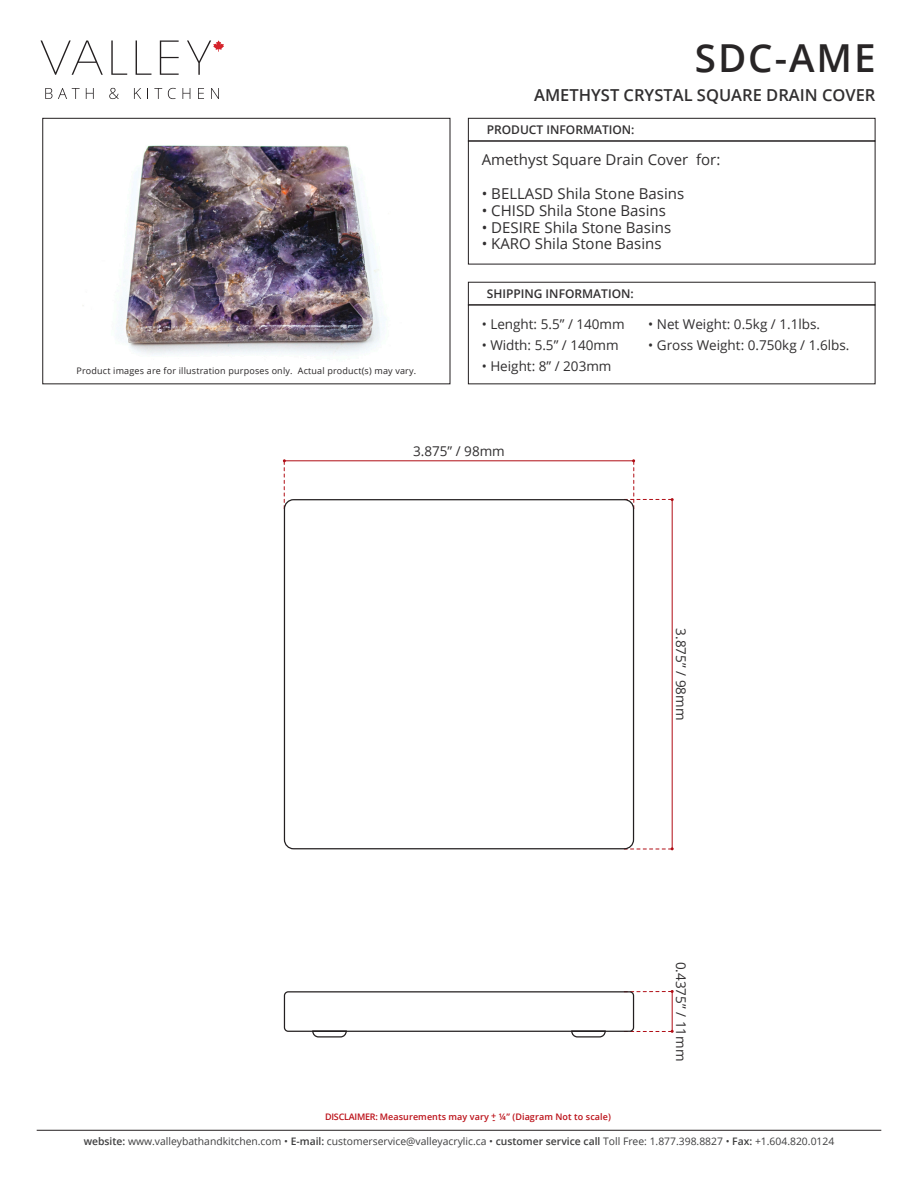
<style>
.page{position:relative;width:918px;height:1188px;background:#fff}
.page>*{position:absolute;margin:0;border:0;box-sizing:border-box;transform-origin:0 0}
.t1{font:600 38.55px "Open Sans";letter-spacing:.05em;color:#282526}
.t2{font:600 16.5px "Open Sans";color:#312f30}
.t3{font:15px "Open Sans";color:#312f30}
.t4{font:13.5px "Open Sans";color:#312f30}
.t5{font:600 12px "Open Sans";color:#312f30}
.t6{font:10.35px "Open Sans";color:#3e3e3f}
.t7{font:9px "Open Sans";letter-spacing:.02em;color:#282526}
.t8{font:600 9px "Open Sans";letter-spacing:.01em;color:#bb1018}
.s1{font-weight:600}
</style>
<div class="page">
<hr style="left:37px;top:1130px;width:844px;height:1px;background:#231f20">
<svg style="left:45px;top:88px;width:7px;height:11px"></svg>
<svg style="left:58px;top:88px;width:22px;height:11px"></svg>
<svg style="left:86px;top:88px;width:8px;height:11px"></svg>
<svg style="left:109px;top:88px;width:10px;height:11px"></svg>
<svg style="left:134px;top:88px;width:7px;height:11px"></svg>
<svg style="left:154px;top:88px;width:8px;height:11px"></svg>
<svg style="left:168px;top:88px;width:8px;height:11px"></svg>
<svg style="left:182px;top:88px;width:8px;height:11px"></svg>
<svg style="left:198px;top:88px;width:6px;height:11px"></svg>
<svg style="left:211px;top:88px;width:8px;height:11px"></svg>
<svg style="left:40px;top:40px;width:63px;height:35px"></svg>
<svg style="left:111px;top:41px;width:16px;height:34px"></svg>
<svg style="left:136px;top:41px;width:15px;height:34px"></svg>
<svg style="left:160px;top:41px;width:19px;height:34px"></svg>
<svg style="left:187px;top:41px;width:37px;height:34px"></svg>
<img style="left:82px;top:145px;width:305px;height:210px">
<div style="left:42px;top:118px;width:408px;height:266px;border:1px solid #231f20"></div>
<div style="left:468px;top:141px;width:407px;height:123px;border:1px solid #231f20"></div>
<div style="left:468px;top:118px;width:407px;height:23px;border:1px solid #231f20"></div>
<div style="left:468px;top:282px;width:407px;height:23px;border:1px solid #231f20"></div>
<hr style="left:284px;top:460px;width:350px;height:1px;background:#b00d15">
<svg style="left:283px;top:459px;width:3px;height:38px"></svg>
<hr style="left:672px;top:500px;width:1px;height:349px;background:#b00d15">
<svg style="left:624px;top:459px;width:50px;height:50px"></svg>
<svg style="left:636px;top:847px;width:38px;height:3px"></svg>
<hr style="left:672px;top:991px;width:1px;height:40px;background:#b00d15">
<svg style="left:636px;top:990px;width:38px;height:3px"></svg>
<svg style="left:636px;top:1030px;width:38px;height:3px"></svg>
<svg style="left:283px;top:498px;width:352px;height:540px"></svg>
<p class="t1" style="left:695px;top:32px;width:182px">SDC-AME</p>
<p class="t2" style="left:534px;top:83px;width:343px">AMETHYST CRYSTAL SQUARE DRAIN COVER</p>
<p class="t5" style="left:487px;top:122px;width:149px">PRODUCT INFORMATION:</p>
<p class="t3" style="left:482px;top:149px;width:240px">Amethyst Square Drain Cover for:</p>
<p class="t3" style="left:482px;top:183px;width:204px">• BELLASD Shila Stone Basins</p>
<p class="t3" style="left:482px;top:200px;width:186px">• CHISD Shila Stone Basins</p>
<p class="t3" style="left:482px;top:217px;width:191px">• DESIRE Shila Stone Basins</p>
<p class="t3" style="left:482px;top:234px;width:181px">• KARO Shila Stone Basins</p>
<p class="t7" style="left:77px;top:365px;width:341px">Product images are for illustration purposes only. Actual product(s) may vary.</p>
<p class="t5" style="left:487px;top:286px;width:149px">SHIPPING INFORMATION:</p>
<p class="t4" style="left:482px;top:314px;width:145px">• Lenght: 5.5” / 140mm</p>
<p class="t4" style="left:482px;top:335px;width:138px">• Width: 5.5” / 140mm</p>
<p class="t4" style="left:482px;top:356px;width:131px">• Height: 8” / 203mm</p>
<p class="t4" style="left:648px;top:314px;width:173px">• Net Weight: 0.5kg / 1.1lbs.</p>
<p class="t4" style="left:648px;top:335px;width:203px">• Gross Weight: 0.750kg / 1.6lbs.</p>
<p class="t4" style="left:413px;top:442px;width:93px">3.875” / 98mm</p>
<p class="t4" style="left:690px;top:628px;width:93px;rotate:90deg">3.875” / 98mm</p>
<p class="t8" style="left:491px;top:1109px;width:7px">+</p>
<p class="t8" style="left:325px;top:1111px;width:287px">DISCLAIMER: Measurements may vary ¼” (Diagram Not to scale)</p>
<p class="t8" style="left:492px;top:1114px;width:4px">-</p>
<p class="t4" style="left:690px;top:962px;width:101px;rotate:90deg">0.4375” / 11mm</p>
<p class="t6" style="left:84px;top:1134px;width:752px"><span class="s1">website:</span> www.valleybathandkitchen.com • <span class="s1">E-mail:</span> customerservice@valleyacrylic.ca • <span class="s1">customer service call</span> Toll Free: 1.877.398.8827 • <span class="s1">Fax:</span> +1.604.820.0124</p>
</div>
